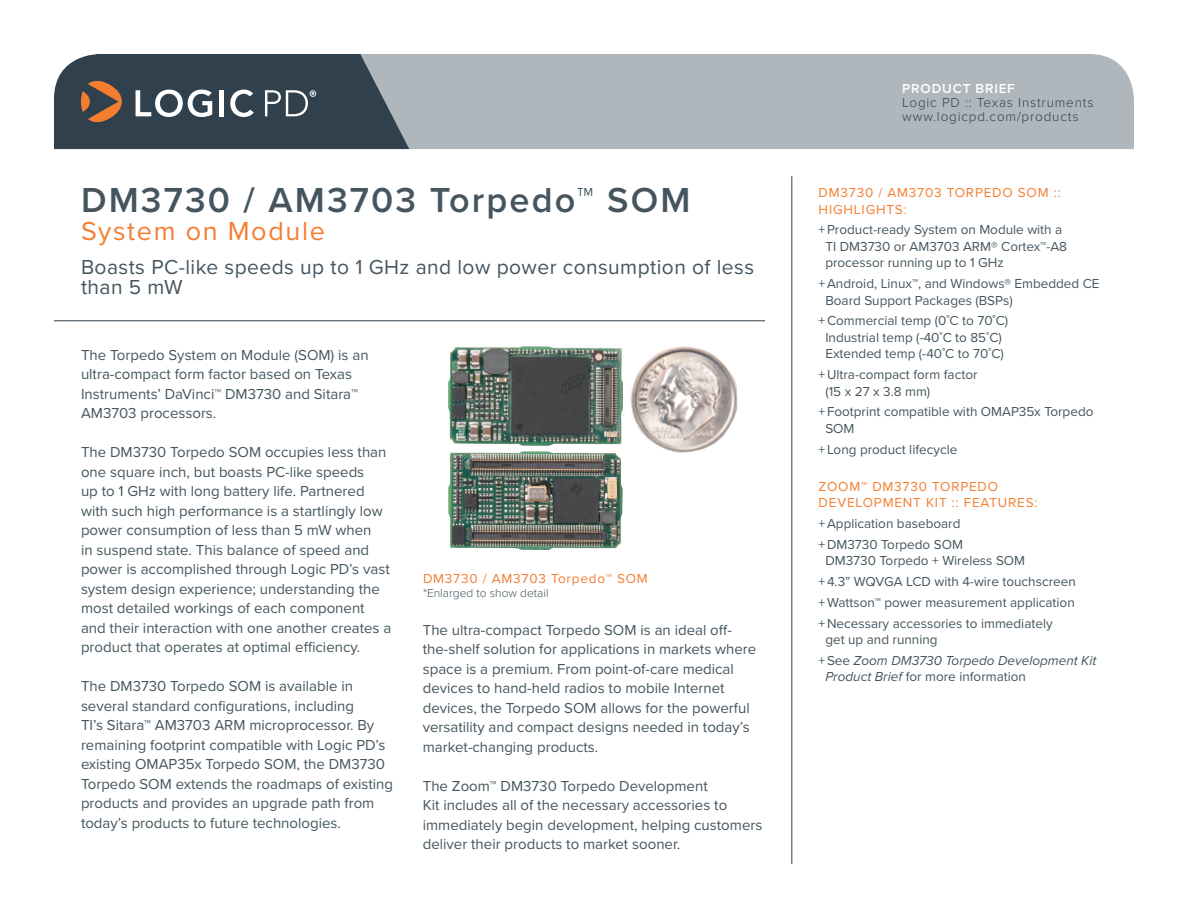
<style>
.page{position:relative;width:1188px;height:918px;background:#fff}
.page>*{position:absolute;margin:0;border:0;box-sizing:border-box;transform-origin:0 0}
.Title__gray{font:600 36px "Proxima Nova";letter-spacing:.06em;color:#45555f}
.Subtitle__orange{font:27px "Proxima Nova";letter-spacing:.06em;color:#f47d30}
.Title_Description{font:21px/19.5px "Proxima Nova";letter-spacing:.02em;color:#45555f}
.Body__gray{font:15px/19.5px "Proxima Nova";color:#45555f}
.Bullets{font:13.5px/16.5px "Proxima Nova";color:#45555f}
.Side_Bar_Section_Hea{font:13.5px/16.5px "Proxima Nova";letter-spacing:.06em;color:#f47d30}
.Bullets-2{font:italic 13.5px/16.5px "Proxima Nova";color:#45555f}
.t1{font:300 13.5px/14.2px "Proxima Nova";letter-spacing:.06em;color:#30414d}
.Image_Title__orange{font:13.5px "Proxima Nova";letter-spacing:.06em;color:#f47d30}
.t2{font:600 13.5px "Proxima Nova";letter-spacing:.06em;color:#fff}
.t3{font:300 12px "Proxima Nova";color:#45555f}
.s1{font-weight:600}
.s2{font-style:normal}
</style>
<div class="page">
<div style="left:409px;top:54px;width:725px;height:95px;background:#b0b7bc"></div>
<svg style="left:54px;top:54px;width:355px;height:95px;background:#49555e"></svg>
<hr style="left:792px;top:176px;width:1px;height:688px;background:#30414d">
<hr style="left:54px;top:321px;width:711px;height:1px;background:#30414d">
<img style="left:520px;top:346px;width:218px;height:107px">
<img style="left:448px;top:451px;width:175px;height:99px">
<img style="left:448px;top:347px;width:175px;height:99px">
<p class="Title__gray" style="left:81px;top:178px;width:611px">DM3730 / AM3703 Torpedo™ SOM</p>
<p class="Subtitle__orange" style="left:81px;top:215px;width:245px">System on Module</p>
<p class="Title_Description" style="left:81px;top:258px;width:675px">Boasts PC-like speeds up to 1 GHz and low power consumption of less than 5 mW</p>
<p class="Body__gray" style="left:81px;top:345px;width:289px">The Torpedo System on Module (SOM) is an ultra-compact form factor based on Texas Instruments’ DaVinci™ DM3730 and Sitara™ AM3703 processors.</p>
<p class="Body__gray" style="left:81px;top:443px;width:312px">The DM3730 Torpedo SOM occupies less than one square inch, but boasts PC-like speeds<br>up to 1 GHz with long battery life. Partnered with such high performance is a startlingly low power consumption of less than 5 mW when<br>in suspend state. This balance of speed and power is accomplished through Logic PD’s vast system design experience; understanding the most detailed workings of each component and their interaction with one another creates a product that operates at optimal efficiency.</p>
<p class="Body__gray" style="left:81px;top:677px;width:314px">The DM3730 Torpedo SOM is available in several standard configurations, including<br>TI’s Sitara™ AM3703 ARM microprocessor. By remaining footprint compatible with Logic PD’s existing OMAP35x Torpedo SOM, the DM3730<br>Torpedo SOM extends the roadmaps of existing products and provides an upgrade path from today’s products to future technologies.</p>
<p class="Image_Title__orange" style="left:423px;top:570px;width:226px">DM3730 / AM3703 Torpedo<span class="s1">™</span> SOM</p>
<p class="t3" style="left:423px;top:586px;width:127px">*Enlarged to show detail</p>
<p class="Body__gray" style="left:423px;top:620px;width:335px">The ultra-compact Torpedo SOM is an ideal off&shy;the-shelf solution for applications in markets where space is a premium. From point-of-care medical devices to hand-held radios to mobile Internet devices, the Torpedo SOM allows for the powerful versatility and compact designs needed in today’s market-changing products.</p>
<p class="Body__gray" style="left:423px;top:776px;width:341px">The Zoom™ DM3730 Torpedo Development<br>Kit includes all of the necessary accessories to immediately begin development, helping customers deliver their products to market sooner.</p>
<p class="t2" style="left:902px;top:80px;width:114px">PRODUCT BRIEF</p>
<p class="t1" style="left:902px;top:95px;width:193px">Logic PD :: Texas Instruments www.logicpd.com/products</p>
<p class="Side_Bar_Section_Hea" style="left:819px;top:185px;width:244px">DM3730 / AM3703 TORPEDO SOM ::<br>HIGHLIGHTS:</p>
<p class="Bullets" style="left:825px;top:222px;width:243px;text-indent:-7px">+ Product-ready System on Module with a<br>TI DM3730 or AM3703 ARM® Cortex™-A8 processor running up to 1 GHz</p>
<p class="Bullets" style="left:825px;top:276px;width:276px;text-indent:-7px">+ Android, Linux™, and Windows® Embedded CE<br>Board Support Packages (BSPs)</p>
<p class="Bullets" style="left:819px;top:313px;width:191px;text-align:center">+ Commercial temp (0˚C to 70˚C)<br>Industrial temp (-40˚C to 85˚C)<br>Extended temp (-40˚C to 70˚C)</p>
<p class="Bullets" style="left:825px;top:367px;width:154px;text-indent:-7px">+ Ultra-compact form factor (15 x 27 x 3.8 mm)</p>
<p class="Bullets" style="left:825px;top:404px;width:270px;text-indent:-7px">+ Footprint compatible with OMAP35x Torpedo<br>SOM</p>
<p class="Bullets" style="left:819px;top:441px;width:140px">+ Long product lifecycle</p>
<p class="Side_Bar_Section_Hea" style="left:819px;top:478px;width:220px">ZOOM™ DM3730 TORPEDO<br>DEVELOPMENT KIT :: FEATURES:</p>
<p class="Bullets" style="left:819px;top:516px;width:143px">+ Application baseboard</p>
<p class="Bullets" style="left:825px;top:536px;width:201px;text-indent:-7px">+ DM3730 Torpedo SOM<br>DM3730 Torpedo + Wireless SOM</p>
<p class="Bullets" style="left:819px;top:574px;width:259px">+ 4.3” WQVGA LCD with 4-wire touchscreen</p>
<p class="Bullets" style="left:819px;top:594px;width:258px">+ Wattson™ power measurement application</p>
<p class="Bullets" style="left:825px;top:615px;width:229px;text-indent:-7px">+ Necessary accessories to immediately get up and running</p>
<p class="Bullets-2" style="left:825px;top:652px;width:272px;text-indent:-7px"><span class="s2">+ See</span> Zoom DM3730 Torpedo Development Kit<br>Product Brief <span class="s2">for more information</span></p>
</div>
